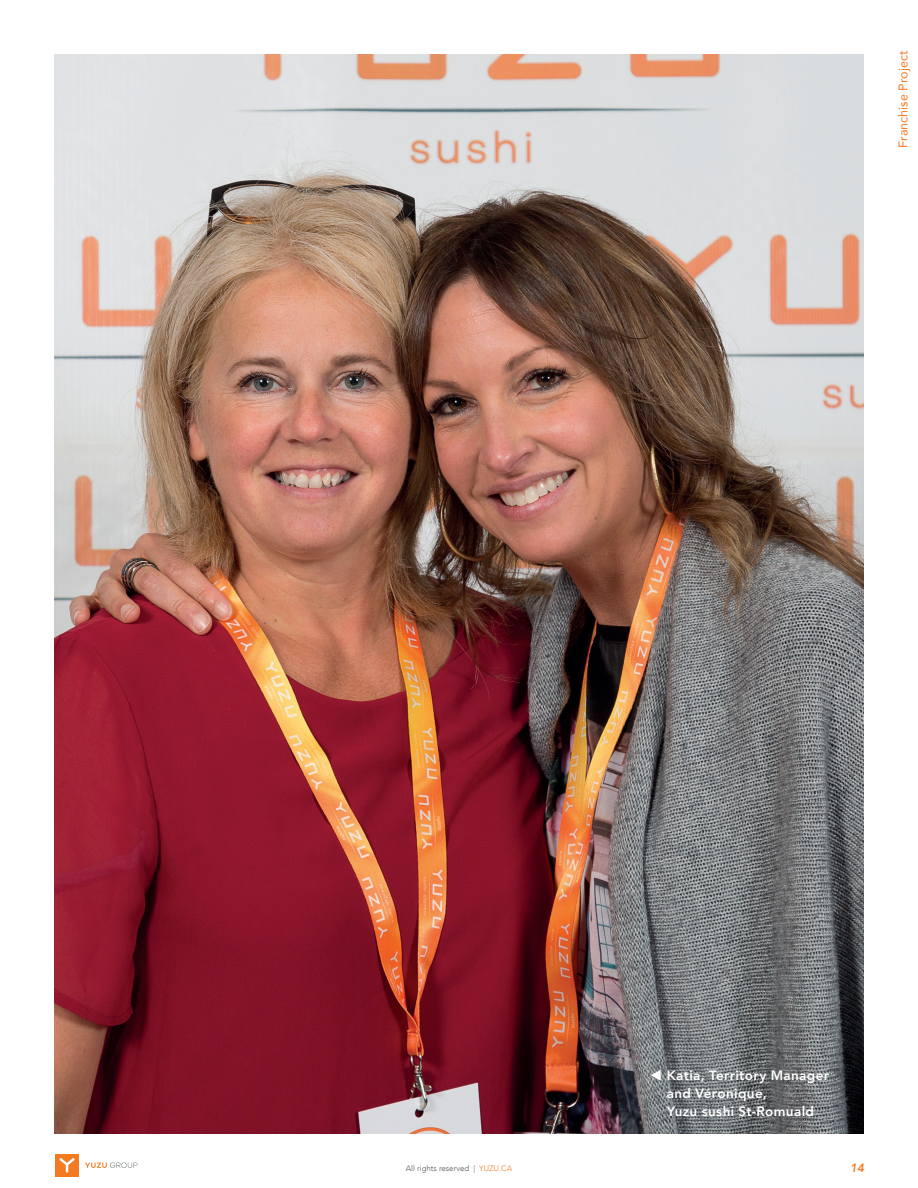
<style>
.page{position:relative;width:918px;height:1188px;background:#fff}
.page>*{position:absolute;margin:0;border:0;box-sizing:border-box;transform-origin:0 0}
.t1{font:800 13.5px/18px "Avenir";letter-spacing:.025em;color:#fff}
.t2{font:12.6px "Avenir";color:#f47b21}
.t3{font:italic 800 12px "Avenir";color:#f47b21}
.t4{font:300 7.95px "Avenir";color:#4a5255}
.s1{color:#f47b21}
</style>
<div class="page">
<img style="left:54px;top:54px;width:810px;height:1080px">
<svg style="left:85px;top:1163px;width:52px;height:5px"></svg>
<div style="left:55px;top:1154px;width:24px;height:22px;background:#f47b21"></div>
<svg style="left:59px;top:1158px;width:16px;height:15px"></svg>
<svg style="left:651px;top:1069px;width:10px;height:12px"></svg>
<p class="t2" style="left:893px;top:148px;width:98px;rotate:-90deg">Franchise Project</p>
<p class="t1" style="left:667px;top:1066px;width:164px">Katia, Territory Manager and Véronique,<br>Yuzu sushi St-Romuald</p>
<p class="t4" style="left:406px;top:1164px;width:108px">All rights reserved | <span class="s1">YUZU.CA</span></p>
<p class="t3" style="left:850px;top:1161px;width:16px">14</p>
</div>
